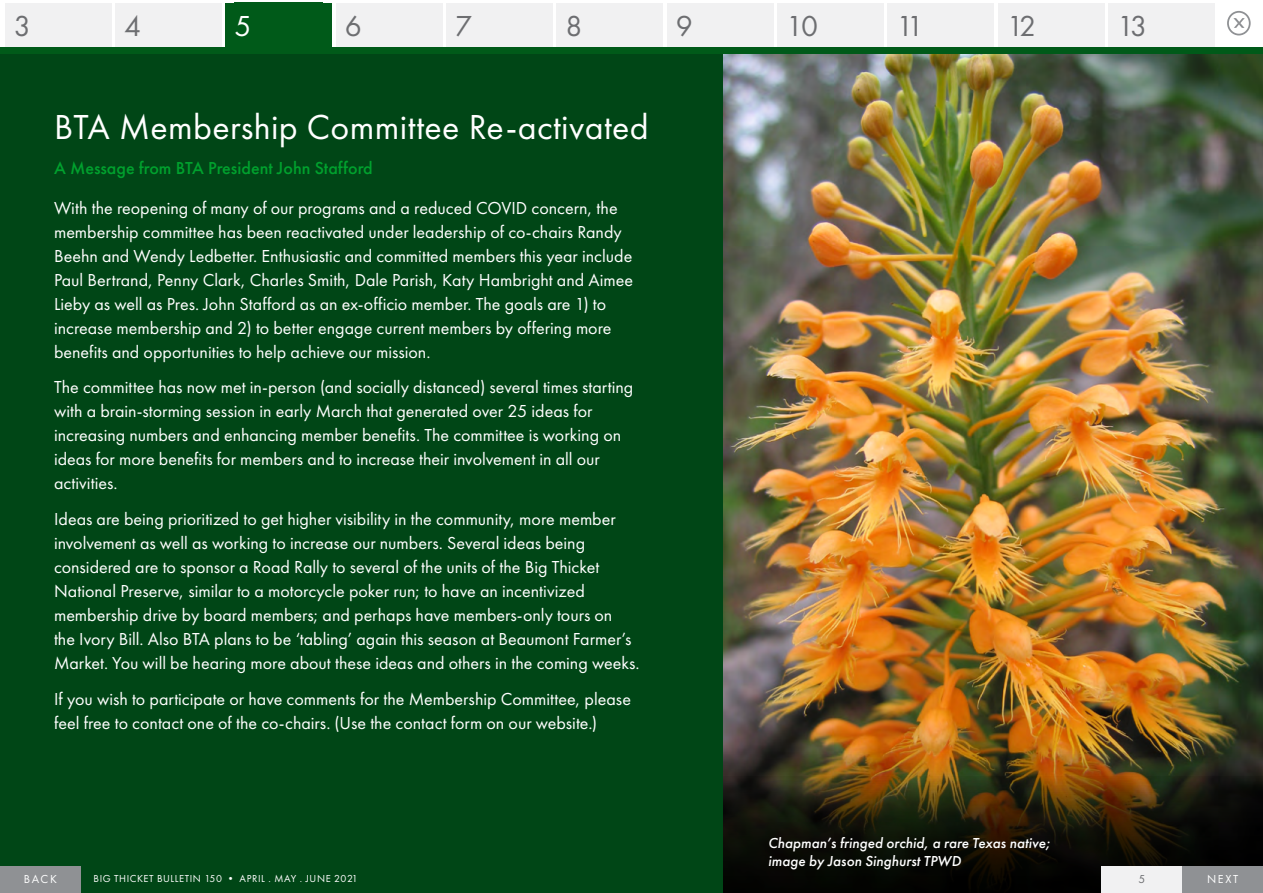
<style>
.page{position:relative;width:1263px;height:893px;background:#fff}
.page>*{position:absolute;margin:0;border:0;box-sizing:border-box;transform-origin:0 0}
.t1{font:36px "Futura PT";letter-spacing:.01em;color:#fff}
.t2{font:30px "Futura PT";letter-spacing:-.145em;color:#6d6e71}
.t3{font:30px "Futura PT";color:#fff}
.t4{font:18px/24px "Futura PT";color:#fff}
.t5{font:500 18px "Futura PT";color:#00a12e}
.t6{font:italic 500 15px/18px "Futura PT";color:#fff}
.t7{font:12px "Futura PT";letter-spacing:.14em;color:#fff}
.t8{font:12px "Futura PT";color:#6d6e71}
.t9{font:10.5px "Futura PT";letter-spacing:.05em;color:#fff}
</style>
<div class="page">
<div style="left:1227px;top:11px;width:23px;height:24px;border:2px solid #8f9194;border-radius:50%"></div>
<svg style="left:1233px;top:18px;width:12px;height:10px"></svg>
<img style="left:722px;top:54px;width:541px;height:698px">
<img style="left:722px;top:752px;width:541px;height:23px">
<svg style="left:722px;top:775px;width:541px;height:118px;background:#1e1808"></svg>
<div style="left:5px;top:3px;width:106px;height:47px;background:#f1f1f2"></div>
<div style="left:115px;top:3px;width:107px;height:47px;background:#f1f1f2"></div>
<div style="left:336px;top:3px;width:106px;height:47px;background:#f1f1f2"></div>
<div style="left:446px;top:3px;width:107px;height:47px;background:#f1f1f2"></div>
<div style="left:557px;top:3px;width:106px;height:47px;background:#f1f1f2"></div>
<div style="left:667px;top:3px;width:106px;height:47px;background:#f1f1f2"></div>
<div style="left:777px;top:3px;width:107px;height:47px;background:#f1f1f2"></div>
<div style="left:888px;top:3px;width:106px;height:47px;background:#f1f1f2"></div>
<div style="left:998px;top:3px;width:106px;height:47px;background:#f1f1f2"></div>
<div style="left:1108px;top:3px;width:107px;height:47px;background:#f1f1f2"></div>
<div style="left:226px;top:3px;width:106px;height:47px;background:#005a19"></div>
<div style="left:0;top:48px;width:722px;height:845px;background:#004616"></div>
<div style="left:1102px;top:866px;width:161px;height:27px;background:#f1f1f2"></div>
<div style="left:0;top:866px;width:81px;height:27px;background:#8f9194"></div>
<div style="left:1182px;top:866px;width:81px;height:27px;background:#8f9194"></div>
<div style="left:0;top:48px;width:1263px;height:6px;background:#005a19"></div>
<h2 class="t2" style="left:14px;top:8px;width:19px">3</h2>
<h2 class="t2" style="left:124px;top:8px;width:19px">4</h2>
<h2 class="t3" style="left:234px;top:8px;width:19px">5</h2>
<h2 class="t2" style="left:345px;top:8px;width:19px">6</h2>
<h2 class="t2" style="left:455px;top:8px;width:19px">7</h2>
<h2 class="t2" style="left:565px;top:8px;width:19px">8</h2>
<h2 class="t2" style="left:676px;top:8px;width:19px">9</h2>
<h2 class="t2" style="left:786px;top:8px;width:34px">10</h2>
<h2 class="t2" style="left:896px;top:8px;width:29px">11</h2>
<h2 class="t2" style="left:1007px;top:8px;width:31px">12</h2>
<h2 class="t2" style="left:1117px;top:8px;width:31px">13</h2>
<h1 class="t1" style="left:54px;top:105px;width:596px">BTA Membership Committee Re-activated</h1>
<p class="t5" style="left:54px;top:157px;width:320px">A Message from BTA President John Stafford</p>
<p class="t4" style="left:54px;top:196px;width:581px">With the reopening of many of our programs and a reduced COVID concern, the membership committee has been reactivated under leadership of co-chairs Randy Beehn and Wendy Ledbetter. Enthusiastic and committed members this year include Paul Bertrand, Penny Clark, Charles Smith, Dale Parish, Katy Hambright and Aimee Lieby as well as Pres. John Stafford as an ex-officio member. The goals are 1) to increase membership and 2) to better engage current members by offering more benefits and opportunities to help achieve our mission.</p>
<p class="t4" style="left:54px;top:375px;width:581px">The committee has now met in-person (and socially distanced) several times starting with a brain-storming session in early March that generated over 25 ideas for increasing numbers and enhancing member benefits. The committee is working on ideas for more benefits for members and to increase their involvement in all our activities.</p>
<p class="t4" style="left:54px;top:507px;width:587px">Ideas are being prioritized to get higher visibility in the community, more member involvement as well as working to increase our numbers. Several ideas being considered are to sponsor a Road Rally to several of the units of the Big Thicket National Preserve, similar to a motorcycle poker run; to have an incentivized membership drive by board members; and perhaps have members-only tours on<br>the Ivory Bill. Also BTA plans to be ‘tabling’ again this season at Beaumont Farmer’s Market. You will be hearing more about these ideas and others in the coming weeks.</p>
<p class="t4" style="left:54px;top:687px;width:578px">If you wish to participate or have comments for the Membership Committee, please feel free to contact one of the co-chairs. (Use the contact form on our website.)</p>
<p class="t6" style="left:768px;top:834px;width:284px">Chapman’s fringed orchid, a rare Texas native; image by Jason Singhurst TPWD</p>
<p class="t9" style="left:94px;top:872px;width:266px">BIG THICKET BULLETIN 150 • APRIL . MAY . JUNE 2021</p>
<p class="t7" style="left:24px;top:872px;width:35px">BACK</p>
<p class="t8" style="left:1138px;top:872px;width:8px">5</p>
<p class="t7" style="left:1207px;top:872px;width:33px">NEXT</p>
</div>
